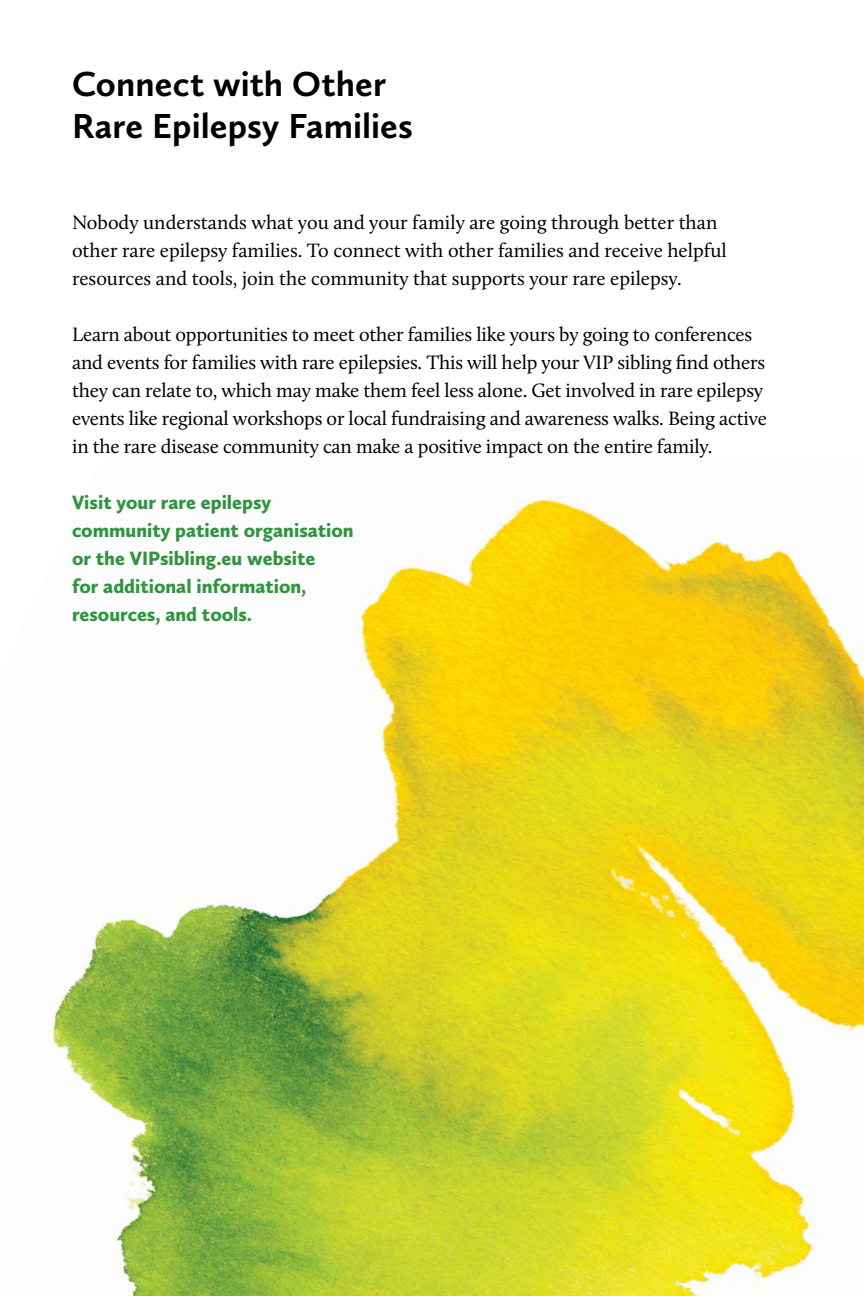
<style>
.page{position:relative;width:864px;height:1296px;background:#fff}
.page>*{position:absolute;margin:0;border:0;box-sizing:border-box;transform-origin:0 0}
.t1{font:700 36px/42px "Calluna Sans";color:#000}
.t2{font:20px/28px "Calluna";letter-spacing:-.01em;color:#000}
.t3{font:900 20px/28px "Calluna Sans";color:#2e953e}
</style>
<div class="page">
<img style="left:52px;top:499px;width:812px;height:797px">
<h1 class="t1" style="left:72px;top:62px;width:343px">Connect with Other<br>Rare Epilepsy Families</h1>
<p class="t2" style="left:72px;top:209px;width:656px">Nobody understands what you and your family are going through better than other rare epilepsy families. To connect with other families and receive helpful resources and tools, join the community that supports your rare epilepsy.</p>
<p class="t2" style="left:72px;top:321px;width:697px">Learn about opportunities to meet other families like yours by going to conferences and events for families with rare epilepsies. This will help your VIP sibling find others they can relate to, which may make them feel less alone. Get involved in rare epilepsy events like regional workshops or local fundraising and awareness walks. Being active in the rare disease community can make a positive impact on the entire family.</p>
<p class="t3" style="left:72px;top:488px;width:283px">Visit your rare epilepsy community patient organisation or the VIPsibling.eu website<br>for additional information, resources, and tools.</p>
</div>
